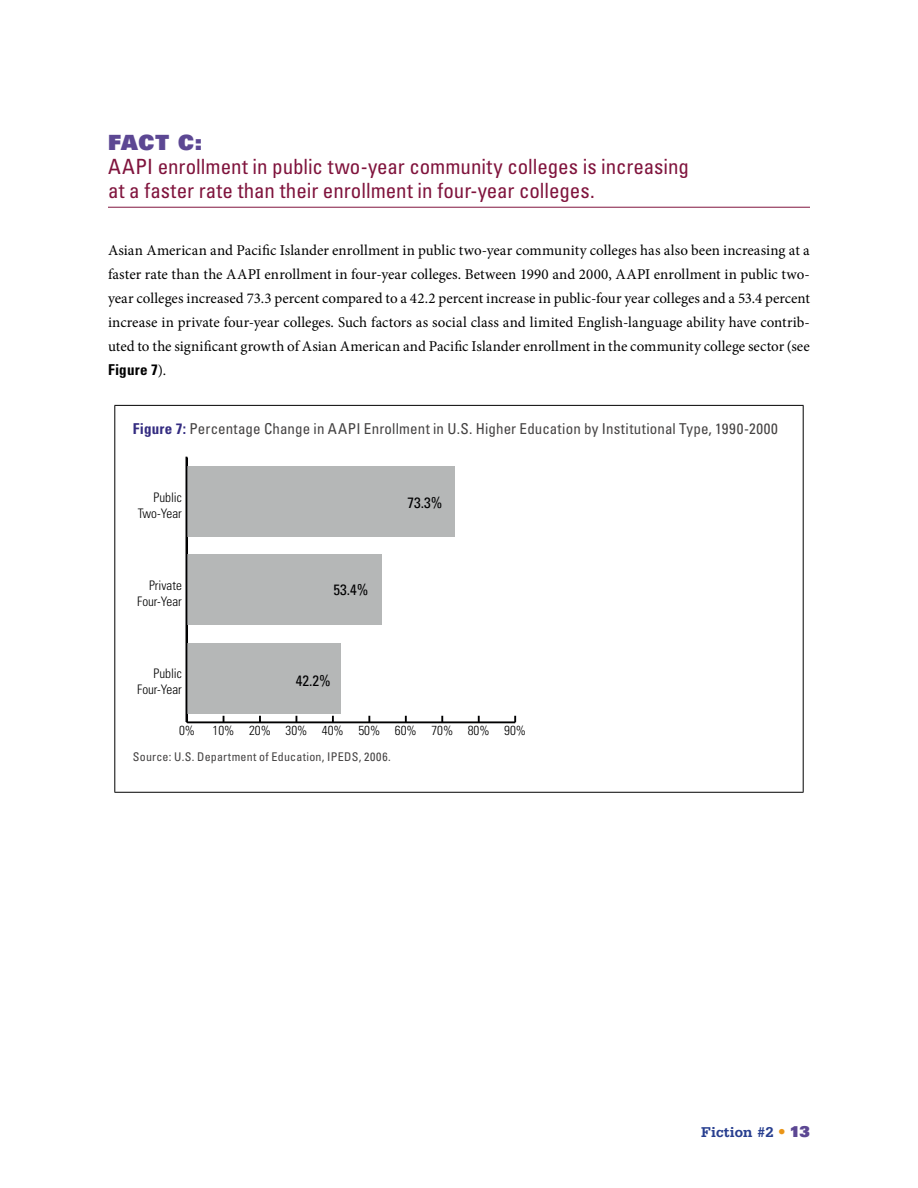
<style>
.page{position:relative;width:918px;height:1188px;background:#fff}
.page>*{position:absolute;margin:0;border:0;box-sizing:border-box;transform-origin:0 0}
.t1{font:condensed 21px/24px "Univers LT Std";color:#80143d}
.t2{font:21px "Univers LT Std X Black";color:#5c4793}
.t3{font:15px/24px "Minion Pro";color:#000001;text-align:justify}
.t4{font:condensed 15px "Univers LT Std";letter-spacing:.01em;color:#454343}
.t5{font:condensed 15px "Univers LT Std";color:#000001}
.t6{font:700 15px "Serifa Std";color:#273e8f}
.t7{font:700 condensed 15px "Univers LT Std";letter-spacing:.015em;color:#000001}
.t8{font:300 condensed 13.2px/15.8px "Univers LT Std";color:#000001;text-align:right}
.t9{font:condensed 12px "Univers LT Std";letter-spacing:.02em;color:#454343}
.s1{font-family:"Minion Pro";font-weight:400;font-stretch:normal}
.s2{font-weight:700;color:#342c81}
.s3{font-family:"Univers LT Std X Black";font-weight:400;color:#ea9517}
.s4{font-family:"Univers LT Std X Black";font-weight:400;color:#5c4793}
</style>
<div class="page">
<hr style="left:108px;top:207px;width:702px;height:1px;background:#80143d">
<hr style="left:114px;top:405px;width:690px;height:1px;background:#000001">
<hr style="left:114px;top:406px;width:1px;height:386px;background:#000001">
<hr style="left:803px;top:406px;width:1px;height:386px;background:#000001">
<hr style="left:114px;top:792px;width:690px;height:1px;background:#000001">
<hr style="left:187px;top:721px;width:328px;height:2px;background:#000001">
<svg style="left:514px;top:716px;width:2px;height:6px"></svg>
<hr style="left:186px;top:458px;width:2px;height:264px;background:#000001">
<div style="left:187px;top:466px;width:267px;height:71px;background:#b5b7b7"></div>
<div style="left:187px;top:555px;width:195px;height:70px;background:#b5b7b7"></div>
<div style="left:187px;top:643px;width:154px;height:71px;background:#b5b7b7"></div>
<hr style="left:186px;top:457px;width:1px;height:265px;background:#000001">
<h1 class="t2" style="left:108px;top:129px;width:96px">FACT C:</h1>
<h1 class="t1" style="left:108px;top:154px;width:582px">AAPI enrollment in public two-year community colleges is increasing at a faster rate than their enrollment in four-year colleges.</h1>
<p class="t3" style="left:108px;top:238px;width:704px">Asian American and Pacific Islander enrollment in public two-year community colleges has also been increasing at a faster rate than the AAPI enrollment in four-year colleges. Between 1990 and 2000, AAPI enrollment in public two&shy;year colleges increased 73.3 percent compared to a 42.2 percent increase in public-four year colleges and a 53.4 percent increase in private four-year colleges. Such factors as social class and limited English-language ability have contrib&shy;uted to the significant growth of Asian American and Pacific Islander enrollment in the community college sector (see</p>
<p class="t7" style="left:108px;top:360px;width:60px">Figure 7<span class="s1">).</span></p>
<p class="t4" style="left:133px;top:419px;width:647px"><span class="s2">Figure 7:</span> Percentage Change in AAPI Enrollment in U.S. Higher Education by Institutional Type, 1990-2000</p>
<p class="t8" style="left:138px;top:489px;width:46px">Public<br>Two-Year</p>
<p class="t5" style="left:407px;top:494px;width:36px">73.3%</p>
<p class="t8" style="left:137px;top:578px;width:46px">Private<br>Four-Year</p>
<p class="t8" style="left:137px;top:666px;width:46px">Public<br>Four-Year</p>
<p class="t5" style="left:334px;top:580px;width:36px">53.4%</p>
<p class="t5" style="left:296px;top:671px;width:36px">42.2%</p>
<p class="t8" style="left:179px;top:723px;width:18px">0%</p>
<p class="t8" style="left:213px;top:723px;width:315px">10% 20% 30% 40% 50% 60% 70% 80% 90%</p>
<p class="t9" style="left:133px;top:749px;width:260px">Source: U.S. Department of Education, IPEDS, 2006.</p>
<p class="t6" style="left:701px;top:1124px;width:110px">Fiction #2 <span class="s3">•</span> <span class="s4">13</span></p>
</div>
